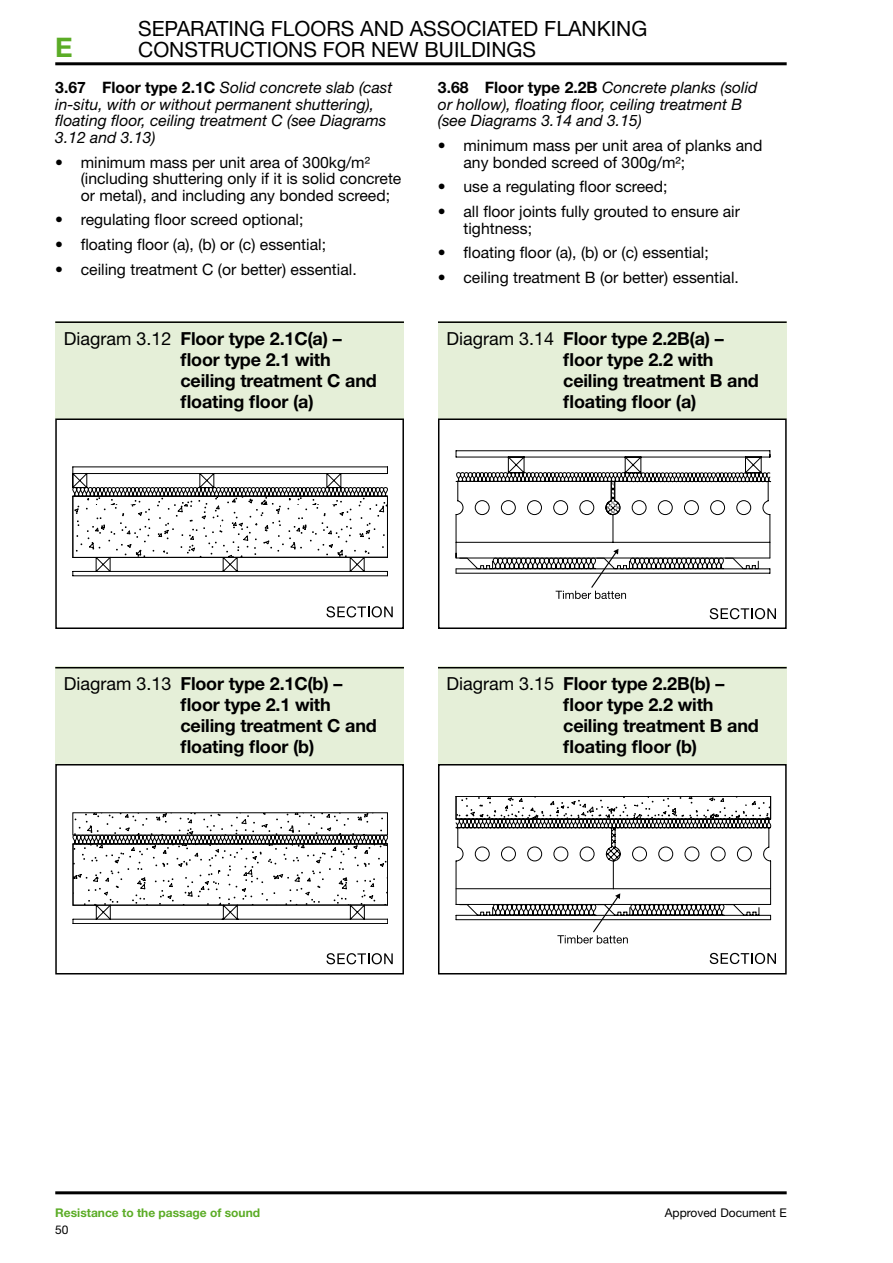
<style>
.page{position:relative;width:893px;height:1263px;background:#fff}
.page>*{position:absolute;margin:0;border:0;box-sizing:border-box;transform-origin:0 0}
.t1{font:700 27px "Helvetica Neue";color:#5bac26}
.t2{font:21px "Helvetica Neue";color:#000}
.t3{font:700 18px/21px "Helvetica Neue";letter-spacing:-.01em;color:#000}
.t4{font:15.75px/16.5px "Helvetica Neue";color:#000}
.t5{font:italic 15.75px/16.5px "Helvetica Neue";color:#000}
.t6{font:700 12px "Helvetica Neue";color:#5bac26}
.t7{font:12px "Helvetica Neue";color:#000}
.s1{font-weight:700;font-style:normal}
.s2{font-weight:400}
</style>
<div class="page">
<hr style="left:55px;top:62px;width:732px;height:3px;background:#000">
<hr style="left:55px;top:1191px;width:732px;height:3px;background:#000">
<div style="left:55px;top:321px;width:349px;height:97px;background:#e5efd8"></div>
<hr style="left:55px;top:321px;width:349px;height:2px;background:#000">
<svg style="left:73px;top:467px;width:315px;height:109px"></svg>
<svg style="left:326px;top:606px;width:67px;height:11px"></svg>
<div style="left:55px;top:418px;width:349px;height:211px;border:2px solid #000"></div>
<div style="left:438px;top:321px;width:349px;height:97px;background:#e5efd8"></div>
<hr style="left:438px;top:321px;width:349px;height:2px;background:#000">
<svg style="left:456px;top:450px;width:315px;height:149px"></svg>
<svg style="left:710px;top:608px;width:66px;height:11px"></svg>
<div style="left:438px;top:418px;width:349px;height:211px;border:2px solid #000"></div>
<div style="left:55px;top:667px;width:349px;height:97px;background:#e5efd8"></div>
<hr style="left:55px;top:667px;width:349px;height:1px;background:#000">
<svg style="left:75px;top:814px;width:308px;height:19px"></svg>
<svg style="left:73px;top:835px;width:315px;height:89px"></svg>
<svg style="left:326px;top:953px;width:67px;height:11px"></svg>
<div style="left:55px;top:764px;width:349px;height:210px;border:2px solid #000"></div>
<div style="left:438px;top:667px;width:349px;height:97px;background:#e5efd8"></div>
<hr style="left:438px;top:667px;width:349px;height:1px;background:#000">
<svg style="left:456px;top:796px;width:315px;height:147px"></svg>
<svg style="left:710px;top:953px;width:66px;height:11px"></svg>
<div style="left:438px;top:764px;width:349px;height:210px;border:2px solid #000"></div>
<h2 class="t2" style="left:138px;top:16px;width:511px">SEPARATING FLOORS AND ASSOCIATED FLANKING</h2>
<h1 class="t1" style="left:55px;top:31px;width:19px">E</h1>
<h2 class="t2" style="left:138px;top:37px;width:399px">CONSTRUCTIONS FOR NEW BUILDINGS</h2>
<p class="t5" style="left:55px;top:79px;width:339px"><span class="s1">3.67 Floor type 2.1C</span> Solid concrete slab (cast in-situ, with or without permanent shuttering), floating floor, ceiling treatment C (see Diagrams 3.12 and 3.13)</p>
<p class="t4" style="left:81px;top:153px;width:322px;text-indent:-26px">• minimum mass per unit area of 300kg/m² (including shuttering only if it is solid concrete or metal), and including any bonded screed;</p>
<p class="t4" style="left:55px;top:211px;width:250px">• regulating floor screed optional;</p>
<p class="t4" style="left:55px;top:236px;width:272px">• floating floor (a), (b) or (c) essential;</p>
<p class="t4" style="left:55px;top:261px;width:303px">• ceiling treatment C (or better) essential.</p>
<p class="t5" style="left:438px;top:79px;width:321px"><span class="s1">3.68 Floor type 2.2B</span> Concrete planks (solid or hollow), floating floor, ceiling treatment B (see Diagrams 3.14 and 3.15)</p>
<p class="t4" style="left:463px;top:137px;width:300px;text-indent:-26px">• minimum mass per unit area of planks and any bonded screed of 300g/m²;</p>
<p class="t4" style="left:438px;top:178px;width:231px">• use a regulating floor screed;</p>
<p class="t4" style="left:463px;top:203px;width:278px;text-indent:-26px">• all floor joints fully grouted to ensure air tightness;</p>
<p class="t4" style="left:438px;top:244px;width:272px">• floating floor (a), (b) or (c) essential;</p>
<p class="t4" style="left:438px;top:269px;width:302px">• ceiling treatment B (or better) essential.</p>
<p class="t3" style="left:180px;top:328px;width:198px;text-indent:-117px"><span class="s2">Diagram 3.12</span> Floor type 2.1C(a) – floor type 2.1 with ceiling treatment C and floating floor (a)</p>
<p class="t3" style="left:563px;top:328px;width:197px;text-indent:-117px"><span class="s2">Diagram 3.14</span> Floor type 2.2B(a) – floor type 2.2 with ceiling treatment B and floating floor (a)</p>
<p class="t3" style="left:180px;top:673px;width:198px;text-indent:-117px"><span class="s2">Diagram 3.13</span> Floor type 2.1C(b) – floor type 2.1 with ceiling treatment C and floating floor (b)</p>
<p class="t3" style="left:563px;top:673px;width:197px;text-indent:-117px"><span class="s2">Diagram 3.15</span> Floor type 2.2B(b) – floor type 2.2 with ceiling treatment B and floating floor (b)</p>
<p class="t6" style="left:55px;top:1205px;width:206px">Resistance to the passage of sound</p>
<p class="t7" style="left:665px;top:1206px;width:123px">Approved Document E</p>
<p class="t7" style="left:55px;top:1223px;width:15px">50</p>
</div>
